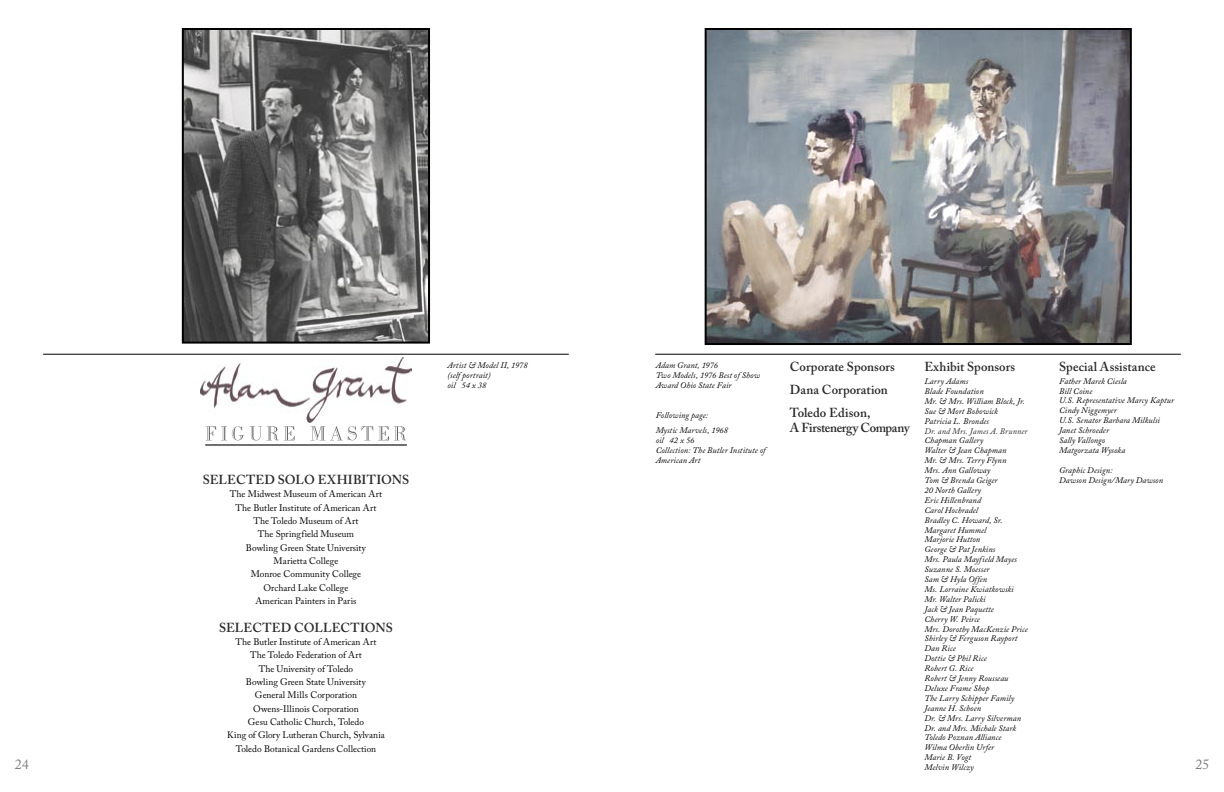
<style>
.page{position:relative;width:1224px;height:792px;background:#fff}
.page>*{position:absolute;margin:0;border:0;box-sizing:border-box;transform-origin:0 0}
.t1{font:14px "Adobe Caslon Pro";color:#7c7c7c}
.Subhead_1_upperlower{font:600 13px/15px "Adobe Caslon Pro";letter-spacing:-.005em;color:#2a2a2a}
.Subhead_1_CAPS{font:600 13px "Adobe Caslon Pro";letter-spacing:.005em;color:#2a2a2a}
.Artwork_caption{font:600 13px "Adobe Caslon Pro";letter-spacing:.01em;color:#2a2a2a}
.Body_text_smaller{font:9.5px "Adobe Caslon Pro";color:#000}
.Artwork_caption-2{font:italic 8.5px/10px "Adobe Caslon Pro";letter-spacing:.01em;color:#000}
.Subhead_1_upperlower-2{font:italic 8.5px/9.9px "Adobe Caslon Pro";letter-spacing:.01em;color:#000}
.s1{color:#2a2a2a}
</style>
<div class="page">
<img style="left:185px;top:31px;width:242px;height:310px">
<div style="left:182px;top:28px;width:248px;height:316px;border:2px solid #000"></div>
<hr style="left:43px;top:354px;width:526px;height:1px;background:#000">
<img style="left:708px;top:31px;width:421px;height:311px">
<div style="left:705px;top:28px;width:427px;height:317px;border:2px solid #000"></div>
<hr style="left:655px;top:354px;width:526px;height:1px;background:#000">
<img style="left:200px;top:358px;width:212px;height:64px">
<svg style="left:206px;top:426px;width:89px;height:14px"></svg>
<svg style="left:308px;top:422px;width:98px;height:18px"></svg>
<hr style="left:205px;top:445px;width:202px;height:1px;background:#636363">
<p class="Artwork_caption" style="left:1059px;top:359px;width:98px">Special Assistance</p>
<p class="Artwork_caption-2" style="left:1059px;top:376px;width:69px">Father Marek Ciesla</p>
<p class="Artwork_caption-2" style="left:1059px;top:386px;width:35px">Bill Coine</p>
<p class="Artwork_caption-2" style="left:1059px;top:395px;width:117px">U.S. Representative Marcy Kaptur</p>
<p class="Artwork_caption-2" style="left:1059px;top:405px;width:59px">Cindy Niggemyer</p>
<p class="Artwork_caption-2" style="left:1059px;top:415px;width:102px">U.S. Senator Barbara Milkulsi</p>
<p class="Artwork_caption-2" style="left:1059px;top:425px;width:52px">Janet Schroeder</p>
<p class="Artwork_caption-2" style="left:1059px;top:435px;width:48px">Sally Vallongo</p>
<p class="Artwork_caption-2" style="left:1059px;top:445px;width:68px">Matgorzata Wysoka</p>
<p class="Artwork_caption-2" style="left:1059px;top:465px;width:106px">Graphic Design:<br>Dawson Design/Mary Dawson</p>
<p class="Subhead_1_upperlower" style="left:924px;top:359px;width:92px">Exhibit Sponsors</p>
<p class="Subhead_1_upperlower-2" style="left:924px;top:376px;width:105px">Larry Adams<br>Blade Foundation<br>Mr. &amp; Mrs. William Block, Jr.<br>Sue &amp; Mort Bobowick<br>Patricia L. Brondes<br><span class="s1">Dr. and Mrs. James A. Brunner<br></span>Chapman Gallery<br>Walter &amp; Jean Chapman<br>Mr. &amp; Mrs. Terry Flynn<br>Mrs. Ann Galloway<br>Tom &amp; Brenda Geiger<br>20 North Gallery</p>
<p class="Artwork_caption-2" style="left:924px;top:495px;width:58px">Eric Hillenbrand</p>
<p class="Artwork_caption-2" style="left:924px;top:505px;width:55px">Carol Hochradel</p>
<p class="Artwork_caption-2" style="left:924px;top:515px;width:80px">Bradley C. Howard, Sr.</p>
<p class="Artwork_caption-2" style="left:924px;top:525px;width:63px">Margaret Hummel</p>
<p class="Artwork_caption-2" style="left:924px;top:534px;width:57px">Marjorie Hutton</p>
<p class="Artwork_caption-2" style="left:924px;top:544px;width:72px">George &amp; Pat Jenkins</p>
<p class="Artwork_caption-2" style="left:924px;top:554px;width:94px">Mrs. Paula Mayfield Mayes</p>
<p class="Artwork_caption-2" style="left:924px;top:564px;width:67px">Suzanne S. Moesser</p>
<p class="Artwork_caption-2" style="left:924px;top:574px;width:64px">Sam &amp; Hyla Offen</p>
<p class="Artwork_caption-2" style="left:924px;top:584px;width:91px">Ms. Lorraine Kwiatkowski</p>
<p class="Artwork_caption-2" style="left:924px;top:594px;width:63px">Mr. Walter Palicki</p>
<p class="Artwork_caption-2" style="left:924px;top:604px;width:71px">Jack &amp; Jean Paquette</p>
<p class="Artwork_caption-2" style="left:924px;top:614px;width:57px">Cherry W. Peirce</p>
<p class="Artwork_caption-2" style="left:924px;top:624px;width:105px">Mrs. Dorothy MacKenzie Price</p>
<p class="Artwork_caption-2" style="left:924px;top:633px;width:95px">Shirley &amp; Ferguson Rayport</p>
<p class="Artwork_caption-2" style="left:924px;top:643px;width:33px">Dan Rice</p>
<p class="Artwork_caption-2" style="left:924px;top:653px;width:64px">Dottie &amp; Phil Rice</p>
<p class="Artwork_caption-2" style="left:924px;top:663px;width:50px">Robert G. Rice</p>
<p class="Artwork_caption-2" style="left:924px;top:673px;width:85px">Robert &amp; Jenny Rousseau</p>
<p class="Artwork_caption-2" style="left:924px;top:683px;width:66px">Deluxe Frame Shop</p>
<p class="Artwork_caption-2" style="left:924px;top:693px;width:91px">The Larry Schipper Family</p>
<p class="Artwork_caption-2" style="left:924px;top:703px;width:58px">Jeanne H. Schoen</p>
<p class="Artwork_caption-2" style="left:924px;top:713px;width:98px">Dr. &amp; Mrs. Larry Silverman<br>Dr. and Mrs. Michale Stark</p>
<p class="Artwork_caption-2" style="left:924px;top:732px;width:78px">Toledo Poznan Alliance</p>
<p class="Artwork_caption-2" style="left:924px;top:742px;width:71px">Wilma Oberlin Urfer</p>
<p class="Artwork_caption-2" style="left:924px;top:752px;width:48px">Marie B. Vogt</p>
<p class="Artwork_caption-2" style="left:924px;top:762px;width:51px">Melvin Wilczy</p>
<p class="Artwork_caption-2" style="left:447px;top:360px;width:82px">Artist &amp; Model II, 1978 (self portrait)<br>oil 54 x 38</p>
<p class="Subhead_1_upperlower" style="left:790px;top:359px;width:107px">Corporate Sponsors</p>
<p class="Subhead_1_upperlower" style="left:790px;top:382px;width:100px">Dana Corporation</p>
<p class="Subhead_1_upperlower" style="left:790px;top:405px;width:121px">Toledo Edison,<br>A Firstenergy Company</p>
<p class="Artwork_caption-2" style="left:656px;top:361px;width:106px">Adam Grant, 1976<br>Two Models, 1976 Best of Show<br>Award Ohio State Fair</p>
<p class="Artwork_caption-2" style="left:656px;top:411px;width:54px">Following page:</p>
<p class="Artwork_caption-2" style="left:656px;top:426px;width:111px">Mystic Marvels, 1968<br>oil 42 x 56<br>Collection: The Butler Institute of<br>American Art</p>
<p class="Subhead_1_CAPS" style="left:203px;top:472px;width:208px">SELECTED SOLO EXHIBITIONS</p>
<p class="Body_text_smaller" style="left:230px;top:489px;width:154px">The Midwest Museum of American Art</p>
<p class="Body_text_smaller" style="left:236px;top:502px;width:142px">The Butler Institute of American Art</p>
<p class="Body_text_smaller" style="left:253px;top:515px;width:107px">The Toledo Museum of Art</p>
<p class="Body_text_smaller" style="left:258px;top:529px;width:98px">The Springfield Museum</p>
<p class="Body_text_smaller" style="left:246px;top:542px;width:122px">Bowling Green State University</p>
<p class="Body_text_smaller" style="left:274px;top:555px;width:66px">Marietta College</p>
<p class="Body_text_smaller" style="left:251px;top:569px;width:112px">Monroe Community College</p>
<p class="Body_text_smaller" style="left:264px;top:582px;width:86px">Orchard Lake College</p>
<p class="Body_text_smaller" style="left:255px;top:595px;width:103px">American Painters in Paris</p>
<p class="Subhead_1_CAPS" style="left:219px;top:620px;width:175px">SELECTED COLLECTIONS</p>
<p class="Body_text_smaller" style="left:236px;top:636px;width:142px">The Butler Institute of American Art</p>
<p class="Body_text_smaller" style="left:250px;top:649px;width:113px">The Toledo Federation of Art</p>
<p class="Body_text_smaller" style="left:259px;top:663px;width:96px">The University of Toledo</p>
<p class="Body_text_smaller" style="left:246px;top:676px;width:122px">Bowling Green State University</p>
<p class="Body_text_smaller" style="left:255px;top:689px;width:104px">General Mills Corporation</p>
<p class="Body_text_smaller" style="left:253px;top:703px;width:107px">Owens-Illinois Corporation</p>
<p class="Body_text_smaller" style="left:248px;top:716px;width:118px">Gesu Catholic Church, Toledo</p>
<p class="Body_text_smaller" style="left:227px;top:729px;width:159px">King of Glory Lutheran Church, Sylvania</p>
<p class="Body_text_smaller" style="left:236px;top:743px;width:142px">Toledo Botanical Gardens Collection</p>
<p class="t1" style="left:15px;top:756px;width:16px">24</p>
<p class="t1" style="left:1196px;top:756px;width:15px">25</p>
</div>
